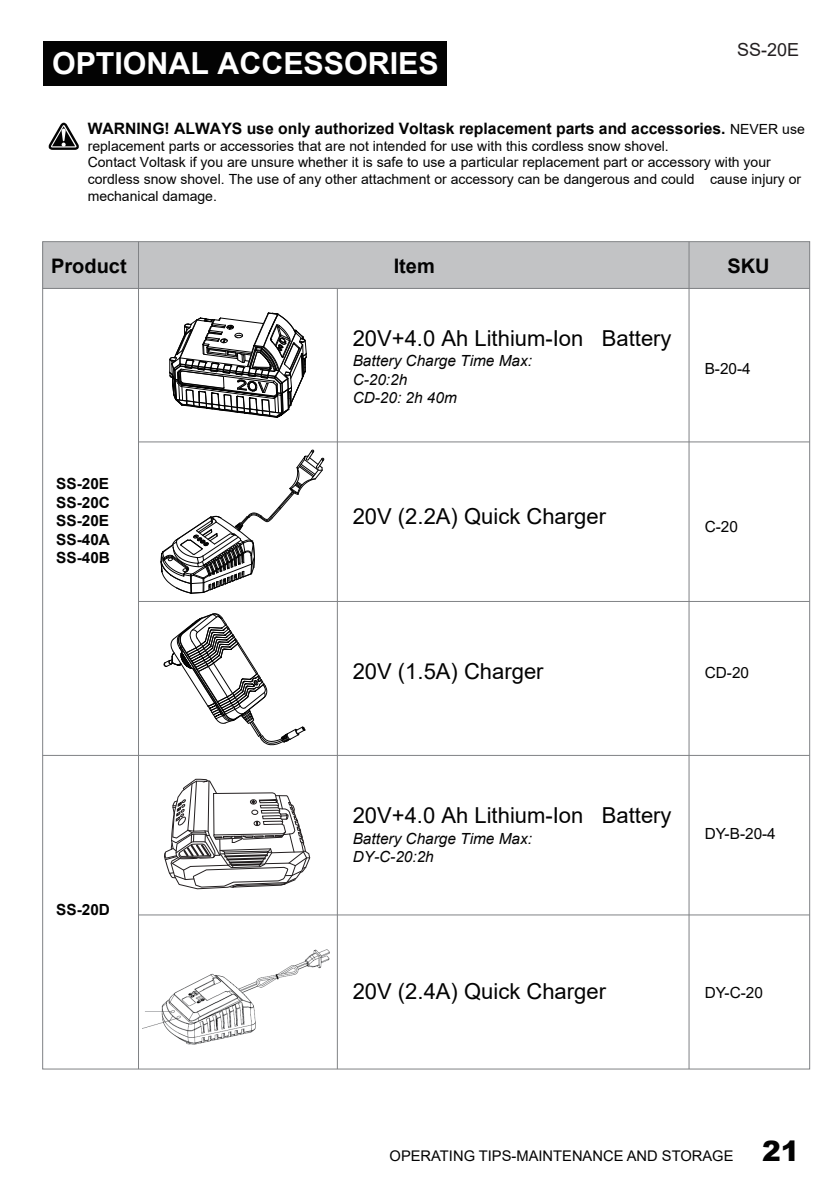
<style>
.page{position:relative;width:840px;height:1191px;background:#fff}
.page>*{position:absolute;margin:0;border:0;box-sizing:border-box;transform-origin:0 0}
.t1{font:700 30.4px "Arial";color:#fff}
.t2{font:22px "Arial";color:#030303}
.t3{font:700 20px "Arial";color:#030303}
.t4{font:18px "Arial";color:#231f20}
.t5{font:700 15.8px "Arial";color:#030303}
.t6{font:italic 15.4px/18.4px "Arial";color:#030303}
.t7{font:700 15.4px/18.4px "Arial";color:#030303;text-align:justify}
.t8{font:15.4px "Arial";color:#030303}
.t9{font:14.6px "Arial";color:#030303}
.t10{font:14px/16.8px "Arial";color:#030303}
.s1{font-weight:400;font-size:14px}
.s2{font-weight:900;font-size:28px}
</style>
<div class="page">
<div style="left:43px;top:41px;width:404px;height:44px;background:#030303"></div>
<svg style="left:48px;top:122px;width:31px;height:28px"></svg>
<svg style="left:121px;top:85px;width:196px;height:333px"></svg>
<svg style="left:160px;top:449px;width:164px;height:145px"></svg>
<div style="left:43px;top:242px;width:766px;height:46px;background:#c2c3c5"></div>
<hr style="left:43px;top:288px;width:766px;height:1px;background:#808285">
<hr style="left:138px;top:441px;width:671px;height:1px;background:#808285">
<hr style="left:138px;top:601px;width:671px;height:1px;background:#808285">
<hr style="left:43px;top:755px;width:766px;height:1px;background:#808285">
<hr style="left:138px;top:914px;width:671px;height:1px;background:#808285">
<hr style="left:138px;top:242px;width:1px;height:827px;background:#808285">
<hr style="left:336px;top:288px;width:1px;height:781px;background:#808285">
<hr style="left:688px;top:242px;width:1px;height:827px;background:#808285">
<svg style="left:163px;top:613px;width:142px;height:132px"></svg>
<svg style="left:164px;top:779px;width:146px;height:110px"></svg>
<img style="left:142px;top:949px;width:188px;height:96px">
<h1 class="t1" style="left:52px;top:41px;width:388px">OPTIONAL ACCESSORIES</h1>
<p class="t4" style="left:736px;top:37px;width:64px">SS-20E</p>
<p class="t5" style="left:88px;top:117px;width:718px">WARNING! ALWAYS use only authorized Voltask replacement parts and accessories. <span class="s1">NEVER use</span></p>
<p class="t10" style="left:88px;top:137px;width:714px">replacement parts or accessories that are not intended for use with this cordless snow shovel.<br>Contact Voltask if you are unsure whether it is safe to use a particular replacement part or accessory with your cordless snow shovel. The use of any other attachment or accessory can be dangerous and could cause injury or mechanical damage.</p>
<h3 class="t3" style="left:51px;top:252px;width:77px">Product</h3>
<h3 class="t3" style="left:393px;top:252px;width:43px">Item</h3>
<h3 class="t3" style="left:727px;top:252px;width:44px">SKU</h3>
<p class="t7" style="left:56px;top:475px;width:55px">SS-20E SS-20C SS-20E SS-40A SS-40B</p>
<p class="t7" style="left:56px;top:901px;width:55px">SS-20D</p>
<h2 class="t2" style="left:352px;top:323px;width:320px">20V+4.0 Ah Lithium-Ion Battery</h2>
<p class="t6" style="left:352px;top:352px;width:181px">Battery Charge Time Max:<br>C-20:2h<br>CD-20: 2h 40m</p>
<p class="t8" style="left:704px;top:358px;width:48px">B-20-4</p>
<h2 class="t2" style="left:352px;top:501px;width:255px">20V (2.2A) Quick Charger</h2>
<p class="t8" style="left:704px;top:515px;width:35px">C-20</p>
<h2 class="t2" style="left:352px;top:656px;width:192px">20V (1.5A) Charger</h2>
<p class="t8" style="left:704px;top:662px;width:46px">CD-20</p>
<h2 class="t2" style="left:352px;top:800px;width:320px">20V+4.0 Ah Lithium-Ion Battery</h2>
<p class="t6" style="left:352px;top:829px;width:181px">Battery Charge Time Max:<br>DY-C-20:2h</p>
<p class="t8" style="left:704px;top:823px;width:73px">DY-B-20-4</p>
<h2 class="t2" style="left:352px;top:975px;width:255px">20V (2.4A) Quick Charger</h2>
<p class="t8" style="left:704px;top:981px;width:60px">DY-C-20</p>
<p class="t9" style="left:389px;top:1146px;width:411px">OPERATING TIPS-MAINTENANCE AND STORAGE <span class="s2">21</span></p>
</div>
